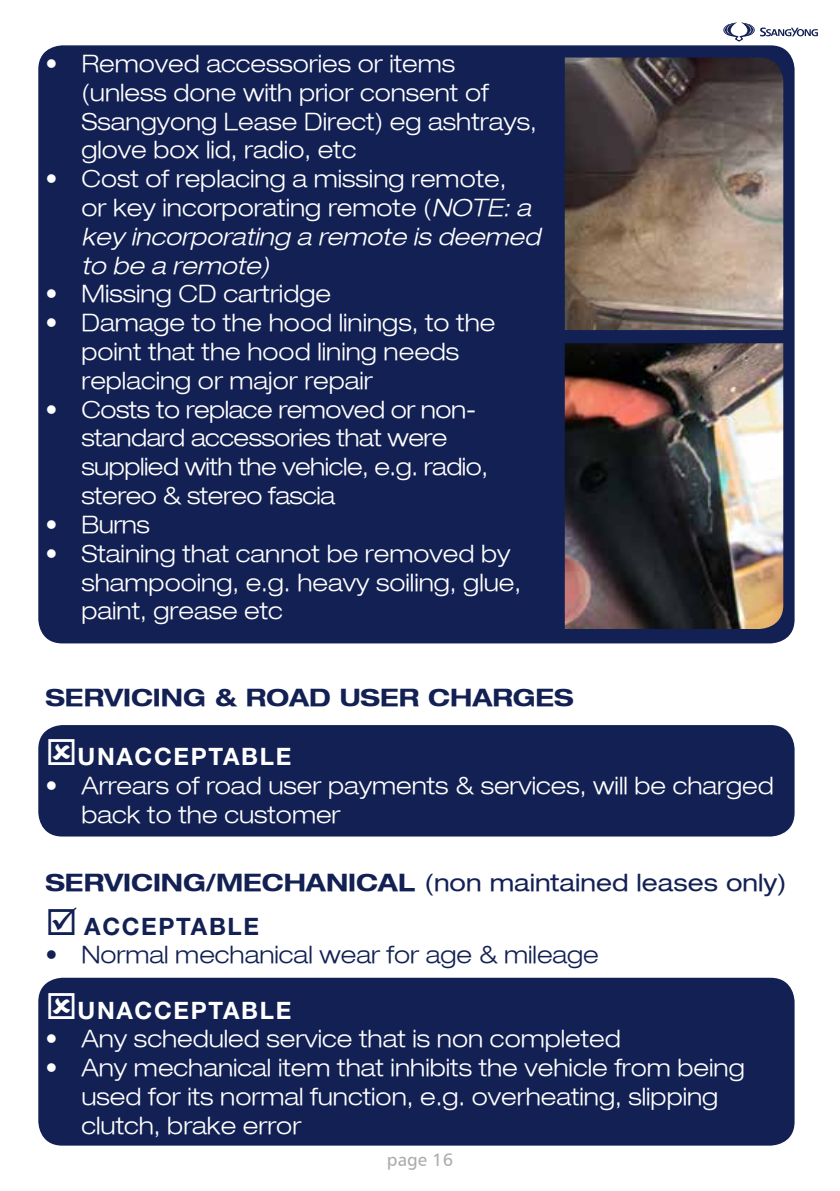
<style>
.page{position:relative;width:840px;height:1191px;background:#fff}
.page>*{position:absolute;margin:0;border:0;box-sizing:border-box;transform-origin:0 0}
.t1{font:300 expanded 24px/28.8px "Helvetica Neue LT";color:#fff}
.t2{font:300 expanded 24px/28.8px "Helvetica Neue LT";letter-spacing:-.02em;color:#fff}
.t3{font:700 expanded 24px "Helvetica Neue LT";color:#122053}
.t4{font:300 expanded 24px "Helvetica Neue LT";color:#122053}
.t5{font:expanded 24px "Helvetica Neue LT";color:#122053}
.t6{font:700 24px "Helvetica Neue LT";letter-spacing:.07em;color:#fff}
.t7{font:700 24px "Helvetica Neue LT";letter-spacing:.07em;color:#122053}
.t8{font:18px "Humanist 777 BT Roman B";color:#acacac}
.s1{font-style:italic}
</style>
<div class="page">
<svg style="left:723px;top:22px;width:94px;height:19px"></svg>
<div style="left:38px;top:45px;width:756px;height:598px;background:#122053;border-radius:24px"></div>
<div style="left:38px;top:725px;width:756px;height:111px;background:#122053;border-radius:24px"></div>
<div style="left:38px;top:977px;width:756px;height:168px;background:#122053;border-radius:24px"></div>
<img style="left:564px;top:58px;width:218px;height:272px">
<img style="left:564px;top:343px;width:218px;height:286px">
<p class="t1" style="left:81px;top:49px;width:456px;text-indent:-36px">• Removed accessories or items (unless done with prior consent of<br>Ssangyong Lease Direct) eg ashtrays, glove box lid, radio, etc</p>
<p class="t1" style="left:81px;top:164px;width:460px;text-indent:-36px">• Cost of replacing a missing remote,<br>or key incorporating remote (<span class="s1">NOTE: a key incorporating a remote is deemed to be a remote)</span></p>
<p class="t1" style="left:45px;top:279px;width:287px">• Missing CD cartridge</p>
<p class="t1" style="left:81px;top:308px;width:415px;text-indent:-36px">• Damage to the hood linings, to the point that the hood lining needs replacing or major repair</p>
<p class="t2" style="left:81px;top:394px;width:408px;text-indent:-36px">• Costs to replace removed or non&shy;standard accessories that were supplied with the vehicle, e.g. radio, stereo &amp; stereo fascia</p>
<p class="t1" style="left:45px;top:509px;width:106px">• Burns</p>
<p class="t1" style="left:81px;top:538px;width:441px;text-indent:-36px">• Staining that cannot be removed by shampooing, e.g. heavy soiling, glue, paint, grease etc</p>
<p class="t3" style="left:45px;top:682px;width:38px">SERVICING</p>
<p class="t3" style="left:215px;top:682px;width:167px">&amp; ROAD USER</p>
<p class="t3" style="left:428px;top:682px;width:44px">CHARGES</p>
<p class="t6" style="left:77px;top:741px;width:215px">UNACCEPTABLE</p>
<p class="t1" style="left:81px;top:770px;width:693px;text-indent:-36px">• Arrears of road user payments &amp; services, will be charged back to the customer</p>
<p class="t3" style="left:45px;top:867px;width:38px">SERVICING</p>
<p class="t3" style="left:206px;top:867px;width:31px">/MECHANICAL</p>
<p class="t5" style="left:424px;top:868px;width:364px">(non maintained leases only)</p>
<p class="t7" style="left:45px;top:911px;width:215px">☑ ACCEPTABLE</p>
<p class="t4" style="left:45px;top:940px;width:554px">• Normal mechanical wear for age &amp; mileage</p>
<p class="t6" style="left:77px;top:995px;width:215px">UNACCEPTABLE</p>
<p class="t1" style="left:45px;top:1024px;width:576px">• Any scheduled service that is non completed</p>
<p class="t1" style="left:81px;top:1053px;width:664px;text-indent:-36px">• Any mechanical item that inhibits the vehicle from being used for its normal function, e.g. overheating, slipping clutch, brake error</p>
<p class="t8" style="left:387px;top:1148px;width:67px">page 16</p>
</div>
